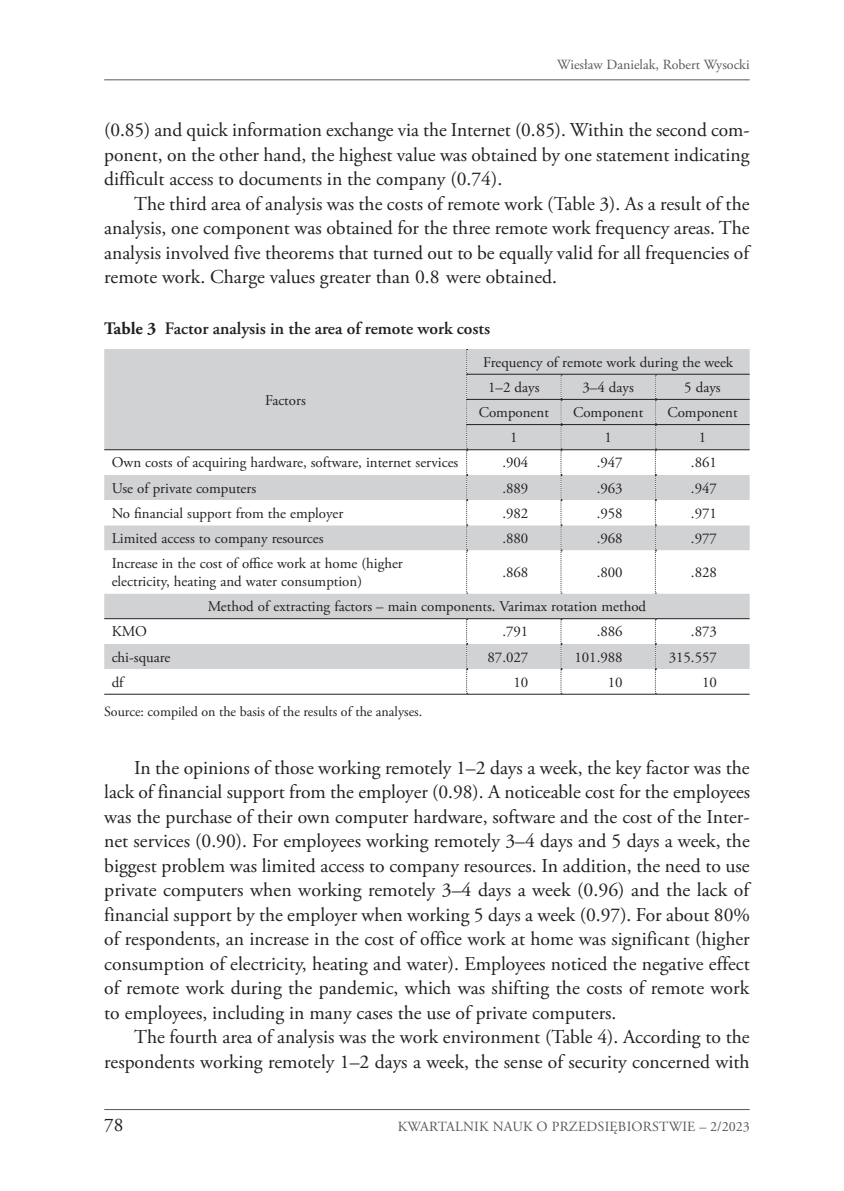
<style>
.page{position:relative;width:844px;height:1191px;background:#fff}
.page>*{position:absolute;margin:0;border:0;box-sizing:border-box;transform-origin:0 0}
.t1{font:19.6px/24.5px "Adobe Garamond Pro";color:#231f20;text-align:justify}
.t2{font:19.25px "Adobe Garamond Pro";color:#231f20}
.t3{font:600 17.5px "Adobe Garamond Pro";color:#231f20}
.t4{font:14.88px/25.2px "Adobe Garamond Pro";color:#231f20}
.t5{font:14px "Adobe Garamond Pro";color:#57585a}
.t6{font:14px "Adobe Garamond Pro";color:#231f20}
.s1{font-weight:700}
</style>
<div class="page">
<hr style="left:104px;top:1109px;width:645px;height:1px;background:#57585a">
<hr style="left:104px;top:79px;width:645px;height:1px;background:#57585a">
<div style="left:104px;top:349px;width:645px;height:100px;background:#d1d2d4"></div>
<svg style="left:104px;top:450px;width:645px;height:244px"></svg>
<svg style="left:466px;top:349px;width:1px;height:244px"></svg>
<svg style="left:560px;top:375px;width:2px;height:218px"></svg>
<svg style="left:654px;top:375px;width:2px;height:218px"></svg>
<svg style="left:466px;top:619px;width:1px;height:75px"></svg>
<svg style="left:560px;top:619px;width:2px;height:75px"></svg>
<svg style="left:654px;top:619px;width:2px;height:75px"></svg>
<hr style="left:467px;top:374px;width:94px;height:1px;background:#231f20">
<hr style="left:561px;top:374px;width:94px;height:1px;background:#231f20">
<hr style="left:655px;top:374px;width:94px;height:1px;background:#231f20">
<hr style="left:467px;top:399px;width:94px;height:1px;background:#231f20">
<hr style="left:561px;top:399px;width:94px;height:1px;background:#231f20">
<hr style="left:655px;top:399px;width:94px;height:1px;background:#231f20">
<hr style="left:467px;top:424px;width:94px;height:1px;background:#231f20">
<hr style="left:561px;top:424px;width:94px;height:1px;background:#231f20">
<hr style="left:655px;top:424px;width:94px;height:1px;background:#231f20">
<hr style="left:104px;top:449px;width:362px;height:1px;background:#231f20">
<hr style="left:466px;top:449px;width:95px;height:1px;background:#231f20">
<hr style="left:561px;top:449px;width:94px;height:1px;background:#231f20">
<hr style="left:655px;top:449px;width:94px;height:1px;background:#231f20">
<hr style="left:104px;top:694px;width:362px;height:1px;background:#231f20">
<hr style="left:466px;top:694px;width:95px;height:1px;background:#231f20">
<hr style="left:561px;top:694px;width:94px;height:1px;background:#231f20">
<hr style="left:655px;top:694px;width:94px;height:1px;background:#231f20">
<hr style="left:104px;top:618px;width:362px;height:1px;background:#231f20">
<hr style="left:466px;top:618px;width:95px;height:1px;background:#231f20">
<hr style="left:561px;top:618px;width:94px;height:1px;background:#231f20">
<hr style="left:655px;top:618px;width:94px;height:1px;background:#231f20">
<p class="t5" style="left:557px;top:57px;width:194px">Wiesław Danielak, Robert Wysocki</p>
<p class="t1" style="left:104px;top:118px;width:646px">(0.85) and quick information exchange via the Internet (0.85). Within the second com&shy;ponent, on the other hand, the highest value was obtained by one statement indicating difficult access to documents in the company (0.74).</p>
<p class="t1" style="left:104px;top:192px;width:646px;text-indent:30px">The third area of analysis was the costs of remote work (Table 3). As a result of the analysis, one component was obtained for the three remote work frequency areas. The analysis involved five theorems that turned out to be equally valid for all frequencies of remote work. Charge values greater than 0.8 were obtained.</p>
<p class="t3" style="left:104px;top:318px;width:387px"><span class="s1">Table 3</span> Factor analysis in the area of remote work costs</p>
<p class="t4" style="left:265px;top:388px;width:42px">Factors</p>
<p class="t4" style="left:488px;top:350px;width:246px;text-indent:-5px">Frequency of remote work during the week<br>1–2 days</p>
<p class="t4" style="left:582px;top:375px;width:53px">3–4 days</p>
<p class="t4" style="left:684px;top:375px;width:38px">5 days</p>
<p class="t4" style="left:478px;top:400px;width:72px">Component</p>
<p class="t4" style="left:573px;top:400px;width:72px">Component</p>
<p class="t4" style="left:667px;top:400px;width:72px">Component</p>
<p class="t4" style="left:510px;top:425px;width:9px">1</p>
<p class="t4" style="left:604px;top:425px;width:9px">1</p>
<p class="t4" style="left:698px;top:425px;width:9px">1</p>
<p class="t4" style="left:112px;top:451px;width:348px">Own costs of acquiring hardware, software, internet services</p>
<p class="t4" style="left:502px;top:451px;width:28px">.904</p>
<p class="t4" style="left:596px;top:451px;width:28px">.947</p>
<p class="t4" style="left:690px;top:451px;width:28px">.861</p>
<p class="t4" style="left:112px;top:476px;width:146px">Use of private computers</p>
<p class="t4" style="left:502px;top:476px;width:28px">.889</p>
<p class="t4" style="left:596px;top:476px;width:28px">.963</p>
<p class="t4" style="left:690px;top:476px;width:28px">.947</p>
<p class="t4" style="left:112px;top:501px;width:233px">No financial support from the employer</p>
<p class="t4" style="left:502px;top:501px;width:28px">.982</p>
<p class="t4" style="left:596px;top:501px;width:28px">.958</p>
<p class="t4" style="left:690px;top:501px;width:28px">.971</p>
<p class="t4" style="left:112px;top:526px;width:213px">Limited access to company resources</p>
<p class="t4" style="left:502px;top:526px;width:28px">.880</p>
<p class="t4" style="left:596px;top:526px;width:28px">.968</p>
<p class="t4" style="left:690px;top:526px;width:28px">.977</p>
<p class="t4" style="left:112px;top:555px;width:292px;line-height:17.8px">Increase in the cost of office work at home (higher electricity, heating and water consumption)</p>
<p class="t4" style="left:502px;top:560px;width:28px">.868</p>
<p class="t4" style="left:596px;top:560px;width:28px">.800</p>
<p class="t4" style="left:690px;top:560px;width:28px">.828</p>
<p class="t4" style="left:208px;top:594px;width:440px">Method of extracting factors – main components. Varimax rotation method</p>
<p class="t4" style="left:112px;top:619px;width:37px">KMO</p>
<p class="t4" style="left:502px;top:619px;width:28px">.791</p>
<p class="t4" style="left:596px;top:619px;width:28px">.886</p>
<p class="t4" style="left:690px;top:619px;width:28px">.873</p>
<p class="t4" style="left:112px;top:645px;width:60px">chi-square</p>
<p class="t4" style="left:487px;top:645px;width:42px">87.027</p>
<p class="t4" style="left:574px;top:645px;width:50px">101.988</p>
<p class="t4" style="left:668px;top:645px;width:50px">315.557</p>
<p class="t4" style="left:112px;top:670px;width:13px">df</p>
<p class="t4" style="left:513px;top:670px;width:16px">10</p>
<p class="t4" style="left:607px;top:670px;width:16px">10</p>
<p class="t4" style="left:702px;top:670px;width:16px">10</p>
<p class="t6" style="left:104px;top:703px;width:319px">Source: compiled on the basis of the results of the analyses.</p>
<p class="t1" style="left:104px;top:755px;width:647px;text-indent:30px">In the opinions of those working remotely 1–2 days a week, the key factor was the lack of financial support from the employer (0.98). A noticeable cost for the employees was the purchase of their own computer hardware, software and the cost of the Inter&shy;net services (0.90). For employees working remotely 3–4 days and 5 days a week, the biggest problem was limited access to company resources. In addition, the need to use private computers when working remotely 3–4 days a week (0.96) and the lack of financial support by the employer when working 5 days a week (0.97). For about 80% of respondents, an increase in the cost of office work at home was significant (higher consumption of electricity, heating and water). Employees noticed the negative effect of remote work during the pandemic, which was shifting the costs of remote work to employees, including in many cases the use of private computers.</p>
<p class="t1" style="left:104px;top:1025px;width:646px;text-align:right">The fourth area of analysis was the work environment (Table 4). According to the respondents working remotely 1–2 days a week, the sense of security concerned with</p>
<p class="t2" style="left:104px;top:1113px;width:21px">78</p>
<p class="t5" style="left:398px;top:1118px;width:353px">KWARTALNIK NAUK O PRZEDSIĘBIORSTWIE – 2/2023</p>
</div>
